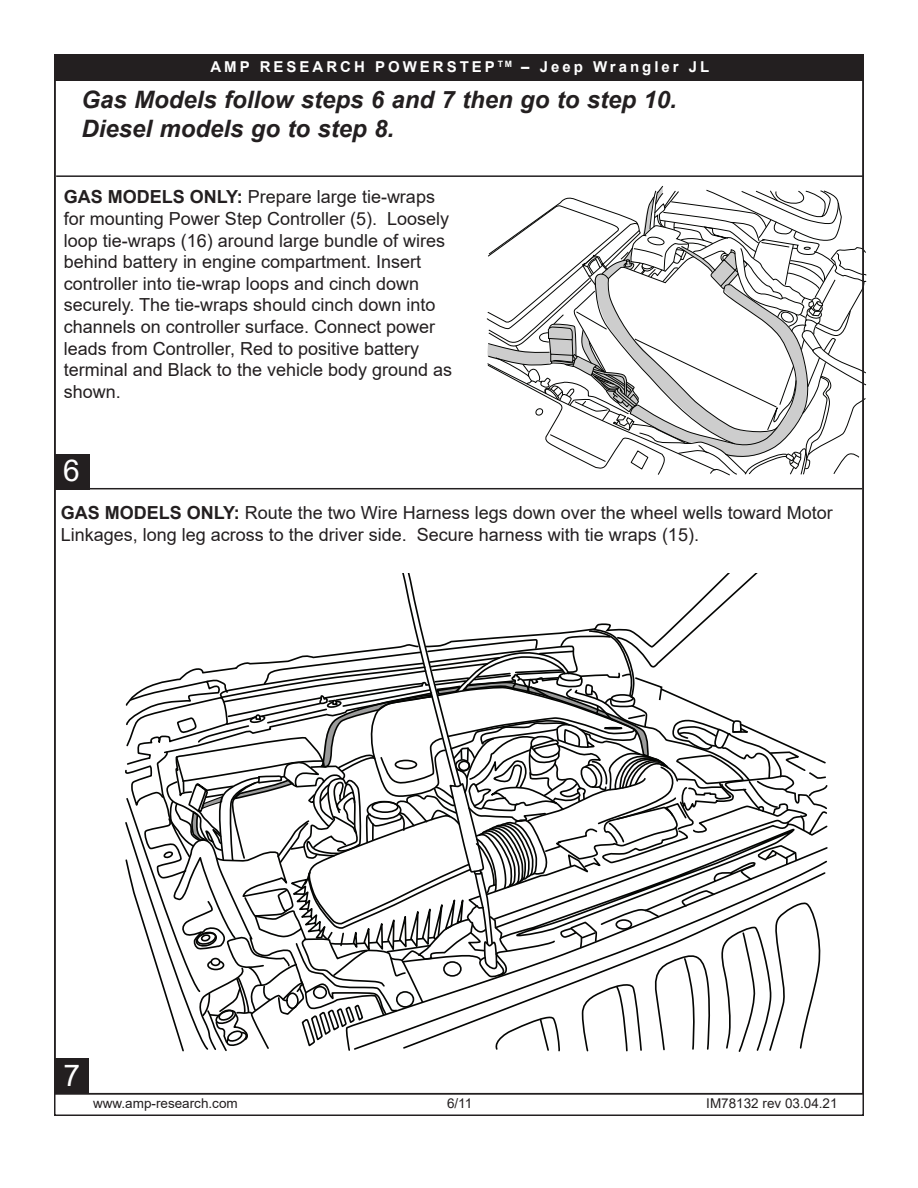
<style>
.page{position:relative;width:918px;height:1188px;background:#fff}
.page>*{position:absolute;margin:0;border:0;box-sizing:border-box;transform-origin:0 0}
.t1{font:30px "Arial";color:#fff}
.t2{font:italic 700 24px/29px "Arial";color:#231f20}
.t3{font:18px/21.6px "Arial";color:#231f20}
.t4{font:700 15px "Arial";letter-spacing:.2em;color:#fff}
.t5{font:13.5px "Arial";color:#231f20}
.s1{font-weight:700}
</style>
<div class="page">
<div style="left:54px;top:55px;width:809px;height:26px;background:#231f20"></div>
<svg style="left:486px;top:186px;width:381px;height:290px"></svg>
<svg style="left:125px;top:573px;width:703px;height:479px"></svg>
<hr style="left:55px;top:488px;width:807px;height:1px;background:#231f20">
<div style="left:54px;top:54px;width:810px;height:27px;border:2px solid #231f20"></div>
<div style="left:56px;top:454px;width:34px;height:36px;background:#231f20"></div>
<div style="left:55px;top:1058px;width:34px;height:36px;background:#231f20"></div>
<hr style="left:56px;top:175px;width:808px;height:2px;background:#231f20">
<p class="t4" style="left:210px;top:56px;width:500px">AMP RESEARCH POWERSTEP <sup>TM</sup> – Jeep Wrangler JL</p>
<h2 class="t2" style="left:81px;top:86px;width:597px">Gas Models follow steps 6 and 7 then go to step 10.<br>Diesel models go to step 8.</h2>
<p class="t3" style="left:64px;top:186px;width:390px"><span class="s1">GAS MODELS ONLY:</span> Prepare large tie-wraps for mounting Power Step Controller (5). Loosely loop tie-wraps (16) around large bundle of wires behind battery in engine compartment. Insert controller into tie-wrap loops and cinch down securely. The tie-wraps should cinch down into channels on controller surface. Connect power leads from Controller, Red to positive battery terminal and Black to the vehicle body ground as shown.</p>
<h1 class="t1" style="left:63px;top:450px;width:18px">6</h1>
<p class="t3" style="left:61px;top:502px;width:774px"><span class="s1">GAS MODELS ONLY:</span> Route the two Wire Harness legs down over the wheel wells toward Motor<br>Linkages, long leg across to the driver side. Secure harness with tie wraps (15).</p>
<h1 class="t1" style="left:63px;top:1054px;width:18px">17</h1>
<p class="t5" style="left:93px;top:1094px;width:146px">www.amp-research.com</p>
<p class="t5" style="left:447px;top:1094px;width:27px">6/11</p>
<p class="t5" style="left:706px;top:1094px;width:133px">IM78132 rev 03.04.21</p>
</div>
